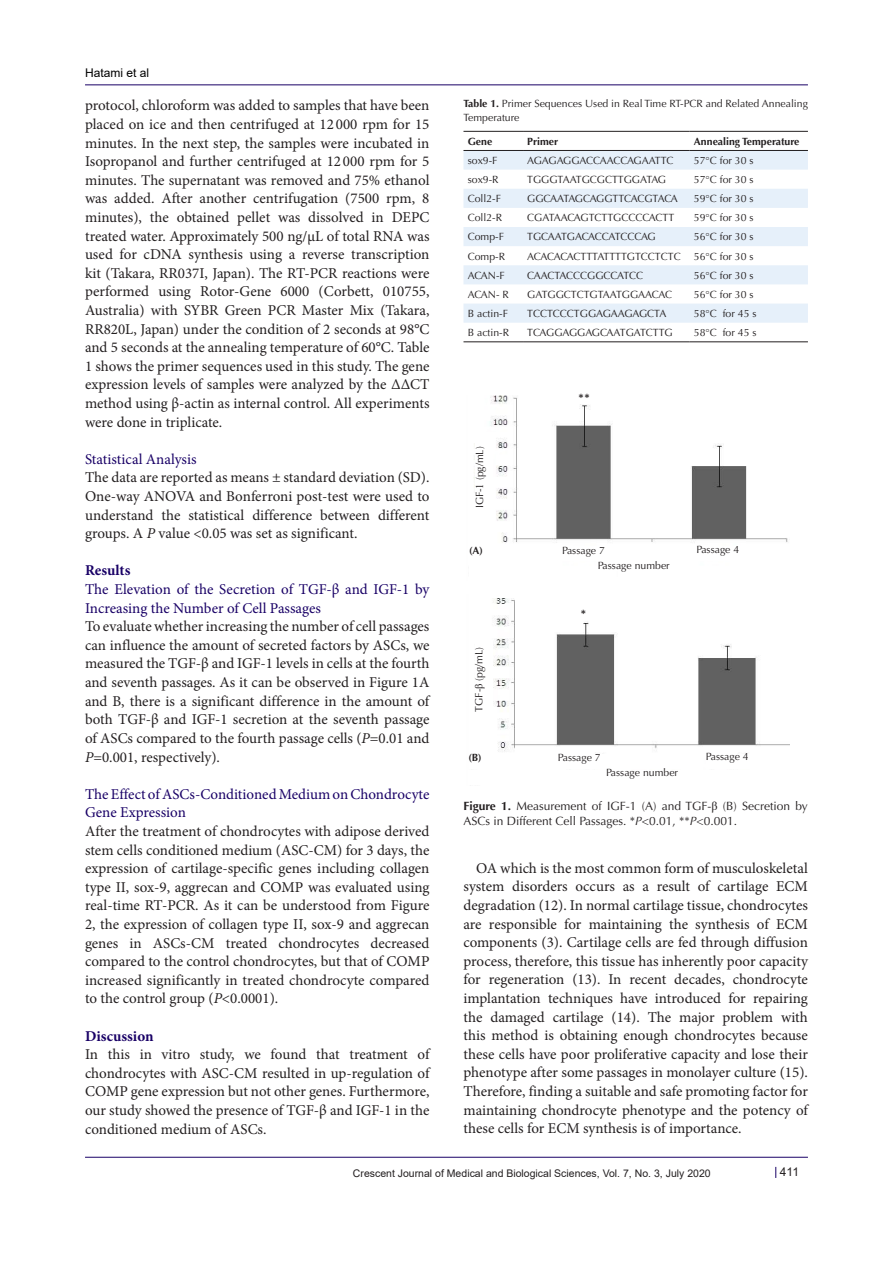
<style>
.page{position:relative;width:893px;height:1263px;background:#fff}
.page>*{position:absolute;margin:0;border:0;box-sizing:border-box;transform-origin:0 0}
.t1{font:15px/18.6px "Minion Pro";color:#231f20;text-align:justify}
.t2{font:15px/18.6px "Minion Pro";color:#190066}
.t3{font:700 15px "Minion Pro";color:#190066}
.t4{font:12px/15px "Optima LT Std";color:#231f20}
.t5{font:12px "Arial";color:#000001}
.t6{font:12px "Arial";color:#231f20}
.t7{font:12px "Calibri";color:#231f20}
.t8{font:10.5px/13.5px "Optima LT Std";color:#231f20}
.t9{font:10.5px "Arial";color:#231f20}
.t10{font:700 10.5px "Optima LT Std";color:#231f20}
.t11{font:10.5px "Optima LT Std";letter-spacing:-.03em;color:#231f20}
.s1{font-style:italic}
.s2{font-weight:700}
.s3{font-family:"Times New Roman"}
</style>
<div class="page">
<hr style="left:85px;top:85px;width:723px;height:1px;background:#190066">
<hr style="left:85px;top:1157px;width:723px;height:1px;background:#190066">
<svg style="left:463px;top:151px;width:345px;height:172px;fill:#e6f0fa"></svg>
<hr style="left:463px;top:131px;width:60px;height:1px;background:#231f20">
<hr style="left:523px;top:131px;width:167px;height:1px;background:#231f20">
<hr style="left:690px;top:131px;width:118px;height:1px;background:#231f20">
<hr style="left:463px;top:150px;width:60px;height:1px;background:#231f20">
<hr style="left:523px;top:150px;width:167px;height:1px;background:#231f20">
<hr style="left:690px;top:150px;width:118px;height:1px;background:#231f20">
<hr style="left:463px;top:341px;width:60px;height:1px;background:#231f20">
<hr style="left:523px;top:341px;width:167px;height:1px;background:#231f20">
<hr style="left:690px;top:341px;width:118px;height:1px;background:#231f20">
<img style="left:474px;top:395px;width:314px;height:148px">
<div style="left:475px;top:437px;width:18px;height:71px;background:#fff"></div>
<div style="left:578px;top:391px;width:16px;height:10px;background:#fff"></div>
<img style="left:493px;top:598px;width:296px;height:156px">
<div style="left:577px;top:600px;width:28px;height:16px;background:#fff"></div>
<p class="t5" style="left:85px;top:65px;width:66px">Hatami et al</p>
<p class="t1" style="left:85px;top:96px;width:346px">protocol, chloroform was added to samples that have been placed on ice and then centrifuged at 12 000 rpm for 15 minutes. In the next step, the samples were incubated in Isopropanol and further centrifuged at 12 000 rpm for 5 minutes. The supernatant was removed and 75% ethanol was added. After another centrifugation (7500 rpm, 8 minutes), the obtained pellet was dissolved in DEPC treated water. Approximately 500 ng/μL of total RNA was used for cDNA synthesis using a reverse transcription kit (Takara, RR037I, Japan). The RT-PCR reactions were performed using Rotor-Gene 6000 (Corbett, 010755, Australia) with SYBR Green PCR Master Mix (Takara, RR820L, Japan) under the condition of 2 seconds at 98°C and 5 seconds at the annealing temperature of 60°C. Table 1 shows the primer sequences used in this study. The gene expression levels of samples were analyzed by the ΔΔCT method using β-actin as internal control. All experiments were done in triplicate.</p>
<p class="t2" style="left:85px;top:450px;width:113px">Statistical Analysis</p>
<p class="t1" style="left:85px;top:468px;width:346px">The data are reported as means ± standard deviation (SD).<br>One-way ANOVA and Bonferroni post-test were used to understand the statistical difference between different groups. A <span class="s1">P</span> value &lt;0.05 was set as significant.</p>
<p class="t3" style="left:85px;top:560px;width:47px">Results</p>
<p class="t2" style="left:85px;top:580px;width:346px">The Elevation of the Secretion of TGF-β and IGF-1 by<br>Increasing the Number of Cell Passages</p>
<p class="t1" style="left:85px;top:617px;width:346px">To evaluate whether increasing the number of cell passages can influence the amount of secreted factors by ASCs, we measured the TGF-β and IGF-1 levels in cells at the fourth and seventh passages. As it can be observed in Figure 1A and B, there is a significant difference in the amount of both TGF-β and IGF-1 secretion at the seventh passage of ASCs compared to the fourth passage cells (<span class="s1">P</span>=0.01 and <span class="s1">P</span>=0.001, respectively).</p>
<p class="t2" style="left:85px;top:785px;width:346px">The Effect of ASCs-Conditioned Medium on Chondrocyte<br>Gene Expression</p>
<p class="t1" style="left:85px;top:822px;width:346px">After the treatment of chondrocytes with adipose derived stem cells conditioned medium (ASC-CM) for 3 days, the expression of cartilage-specific genes including collagen type II, sox-9, aggrecan and COMP was evaluated using real-time RT-PCR. As it can be understood from Figure 2, the expression of collagen type II, sox-9 and aggrecan genes in ASCs-CM treated chondrocytes decreased compared to the control chondrocytes, but that of COMP increased significantly in treated chondrocyte compared to the control group (<span class="s1">P</span>&lt;0.0001).</p>
<p class="t3" style="left:85px;top:1025px;width:70px">Discussion</p>
<p class="t1" style="left:85px;top:1045px;width:346px">In this in vitro study, we found that treatment of chondrocytes with ASC-CM resulted in up-regulation of COMP gene expression but not other genes. Furthermore, our study showed the presence of TGF-β and IGF-1 in the conditioned medium of ASCs.</p>
<p class="t8" style="left:463px;top:97px;width:346px"><span class="s2">Table 1.</span> Primer Sequences Used in Real Time RT-PCR and Related Annealing<br>Temperature</p>
<p class="t10" style="left:468px;top:135px;width:26px">Gene</p>
<p class="t10" style="left:527px;top:135px;width:32px">Primer</p>
<p class="t10" style="left:694px;top:135px;width:107px">Annealing Temperature</p>
<p class="t8" style="left:468px;top:154px;width:31px">sox9-F</p>
<p class="t8" style="left:527px;top:154px;width:148px">AGAGAGGACCAACCAGAATTC</p>
<p class="t8" style="left:694px;top:154px;width:61px">57°C for 30 s</p>
<p class="t8" style="left:468px;top:173px;width:32px">sox9-R</p>
<p class="t8" style="left:527px;top:173px;width:140px">TGGGTAATGCGCTTGGATAG</p>
<p class="t8" style="left:694px;top:173px;width:61px">57°C for 30 s</p>
<p class="t8" style="left:468px;top:192px;width:35px">Coll2-F</p>
<p class="t11" style="left:527px;top:192px;width:152px">GGCAATAGCAGGTTCACGTACA</p>
<p class="t8" style="left:694px;top:192px;width:61px">59°C for 30 s</p>
<p class="t8" style="left:468px;top:211px;width:36px">Coll2-R</p>
<p class="t8" style="left:527px;top:211px;width:148px">CGATAACAGTCTTGCCCCACTT</p>
<p class="t8" style="left:694px;top:211px;width:61px">59°C for 30 s</p>
<p class="t8" style="left:468px;top:230px;width:38px">Comp-F</p>
<p class="t8" style="left:527px;top:230px;width:130px">TGCAATGACACCATCCCAG</p>
<p class="t8" style="left:694px;top:230px;width:61px">56°C for 30 s</p>
<p class="t8" style="left:468px;top:249px;width:39px">Comp-R</p>
<p class="t8" style="left:527px;top:249px;width:155px">ACACACACTTTATTTTGTCCTCTC</p>
<p class="t8" style="left:694px;top:249px;width:61px">56°C for 30 s</p>
<p class="t8" style="left:468px;top:269px;width:39px">ACAN-F</p>
<p class="t8" style="left:527px;top:269px;width:117px">CAACTACCCGGCCATCC</p>
<p class="t8" style="left:694px;top:269px;width:61px">56°C for 30 s</p>
<p class="t8" style="left:468px;top:288px;width:43px">ACAN- R</p>
<p class="t8" style="left:527px;top:288px;width:146px">GATGGCTCTGTAATGGAACAC</p>
<p class="t8" style="left:694px;top:288px;width:61px">56°C for 30 s</p>
<p class="t8" style="left:468px;top:307px;width:42px">B actin-F</p>
<p class="t8" style="left:527px;top:307px;width:141px">TCCTCCCTGGAGAAGAGCTA</p>
<p class="t8" style="left:694px;top:307px;width:64px">58°C for 45 s</p>
<p class="t8" style="left:468px;top:326px;width:43px">B actin-R</p>
<p class="t8" style="left:527px;top:326px;width:147px">TCAGGAGGAGCAATGATCTTG</p>
<p class="t8" style="left:694px;top:326px;width:64px">58°C for 45 s</p>
<p class="t8" style="left:473px;top:508px;width:63px;rotate:-90deg">IGF-<span class="s3">1</span> (pg/mL)</p>
<p class="t7" style="left:578px;top:390px;width:13px">**</p>
<p class="t10" style="left:469px;top:544px;width:15px">(A)</p>
<p class="t8" style="left:562px;top:544px;width:44px">Passage 7</p>
<p class="t8" style="left:696px;top:543px;width:44px">Passage 4</p>
<p class="t8" style="left:598px;top:559px;width:73px">Passage number</p>
<p class="t8" style="left:472px;top:712px;width:66px;rotate:-90deg">TGF-<span class="s3">β</span> (pg/mL)</p>
<p class="t7" style="left:580px;top:605px;width:7px">*</p>
<p class="t10" style="left:468px;top:751px;width:15px">(B)</p>
<p class="t8" style="left:558px;top:751px;width:44px">Passage 7</p>
<p class="t8" style="left:706px;top:750px;width:44px">Passage 4</p>
<p class="t8" style="left:606px;top:766px;width:73px">Passage number</p>
<p class="t4" style="left:463px;top:798px;width:346px"><span class="s2">Figure 1.</span> Measurement of IGF-1 (A) and TGF-<span class="s3">β</span> (B) Secretion by<br>ASCs in Different Cell Passages. *<span class="s1">P</span>&lt;0.01, **<span class="s1">P</span>&lt;0.001.</p>
<p class="t1" style="left:463px;top:859px;width:346px;text-indent:13px">OA which is the most common form of musculoskeletal system disorders occurs as a result of cartilage ECM degradation (12). In normal cartilage tissue, chondrocytes are responsible for maintaining the synthesis of ECM components (3). Cartilage cells are fed through diffusion process, therefore, this tissue has inherently poor capacity for regeneration (13). In recent decades, chondrocyte implantation techniques have introduced for repairing the damaged cartilage (14). The major problem with this method is obtaining enough chondrocytes because these cells have poor proliferative capacity and lose their phenotype after some passages in monolayer culture (15).<br>Therefore, finding a suitable and safe promoting factor for maintaining chondrocyte phenotype and the potency of these cells for ECM synthesis is of importance.</p>
<p class="t9" style="left:353px;top:1166px;width:359px">Crescent Journal of Medical and Biological Sciences, Vol. 7, No. 3, July 2020</p>
<p class="t6" style="left:780px;top:1163px;width:21px">411</p>
</div>
